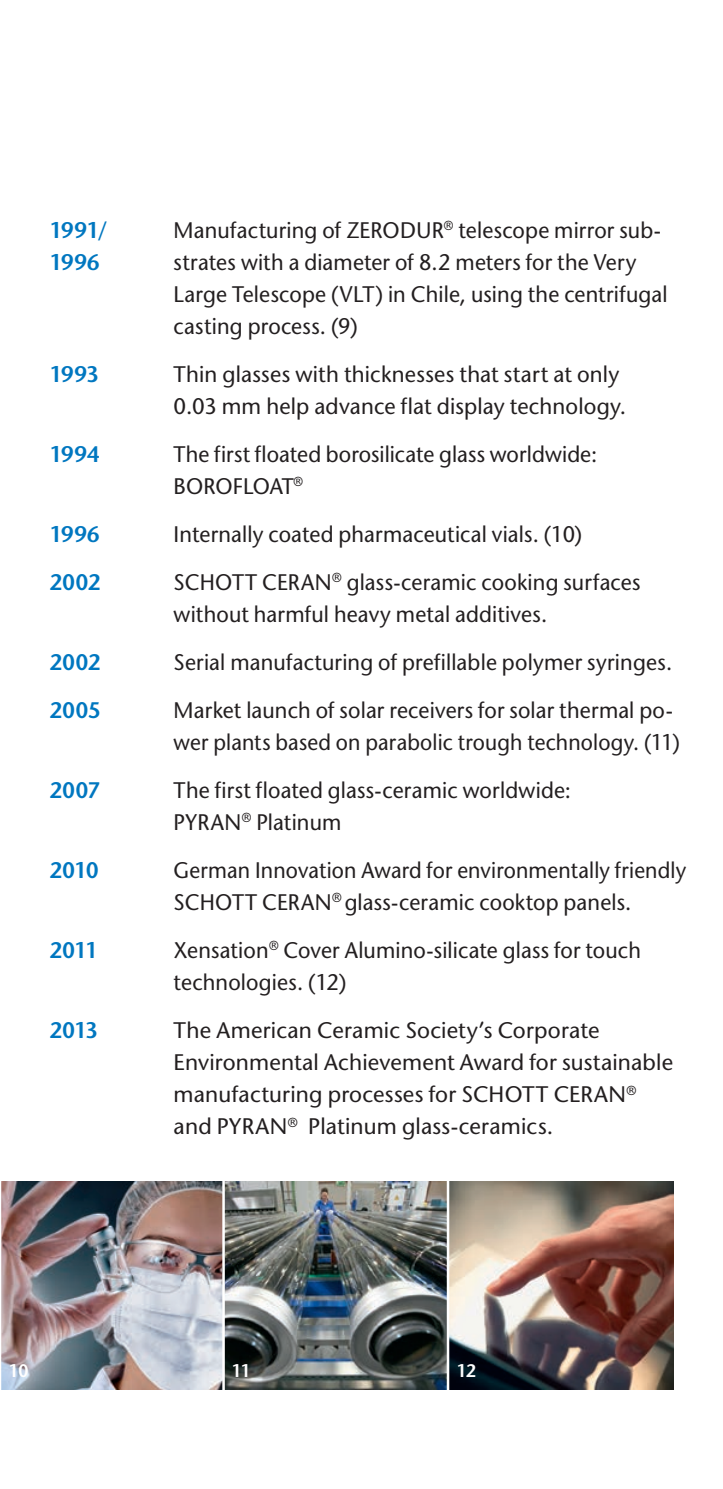
<style>
.page{position:relative;width:723px;height:1489px;background:#fff}
.page>*{position:absolute;margin:0;border:0;box-sizing:border-box;transform-origin:0 0}
.t1{font:500 22.5px/48px "Stone Sans Std";letter-spacing:.005em;color:#231f20;scale:.96 1}
.t2{font:500 22.5px/32px "Stone Sans Std";letter-spacing:.005em;color:#231f20}
.t3{font:500 22.5px/48px "Stone Sans Std";letter-spacing:.005em;color:#231f20;scale:.94 1}
.t4{font:600 22.5px/48px "Stone Sans Std";letter-spacing:.015em;color:#0077c0;scale:.96 1}
.t5{font:600 18px "Stone Sans Std";color:#fff;scale:.96 1}
</style>
<div class="page">
<img style="left:1px;top:1181px;width:672px;height:208px">
<hr style="left:222px;top:1165px;width:3px;height:227px;background:#fff">
<hr style="left:447px;top:1165px;width:2px;height:227px;background:#fff">
<p class="t4" style="left:50px;top:214px;width:62px;line-height:32px">1991/<br>1996</p>
<p class="t4" style="left:50px;top:350px;width:53px">1993</p>
<p class="t4" style="left:50px;top:430px;width:53px">1994</p>
<p class="t4" style="left:50px;top:510px;width:54px">1996<br>2002</p>
<p class="t4" style="left:50px;top:638px;width:55px">2002<br>2005</p>
<p class="t4" style="left:50px;top:766px;width:54px">2007</p>
<p class="t4" style="left:50px;top:846px;width:53px">2010</p>
<p class="t4" style="left:50px;top:926px;width:51px">2011</p>
<p class="t4" style="left:50px;top:1006px;width:52px">2013</p>
<p class="t1" style="left:174px;top:214px;width:516px;line-height:32px">Manufacturing of ZERODUR<sup>®</sup> telescope mirror sub&shy;strates with a diameter of 8.2 meters for the Very Large Telescope (VLT) in Chile, using the centrifugal casting process. (9)</p>
<p class="t2" style="left:174px;top:358px;width:454px">Thin glasses with thicknesses that start at only<br>0.03 mm help advance flat display technology.</p>
<p class="t1" style="left:174px;top:438px;width:443px;line-height:32px">The first floated borosilicate glass worldwide:<br>BOROFLOAT<sup>®</sup></p>
<p class="t1" style="left:174px;top:510px;width:488px">Internally coated pharmaceutical vials. (10)<br>SCHOTT CERAN<sup>®</sup> glass-ceramic cooking surfaces</p>
<p class="t1" style="left:174px;top:590px;width:521px">without harmful heavy metal additives.<br>Serial manufacturing of prefillable polymer syringes.<br>Market launch of solar receivers for solar thermal po-</p>
<p class="t3" style="left:174px;top:718px;width:540px">wer plants based on parabolic trough technology. (11)<br>The first floated glass-ceramic worldwide:</p>
<p class="t1" style="left:174px;top:798px;width:535px">PYRAN<sup>®</sup> Platinum<br>German Innovation Award for environmentally friendly</p>
<p class="t1" style="left:174px;top:878px;width:488px">SCHOTT CERAN<sup>®</sup> glass-ceramic cooktop panels.<br>Xensation<sup>®</sup> Cover Alumino-silicate glass for touch</p>
<p class="t1" style="left:174px;top:958px;width:445px">technologies. (12)<br>The American Ceramic Society’s Corporate</p>
<p class="t2" style="left:174px;top:1046px;width:501px">Environmental Achievement Award for sustainable manufacturing processes for SCHOTT CERAN<sup>® </sup>and PYRAN<sup>®</sup> Platinum glass-ceramics.</p>
<p class="t5" style="left:9px;top:1359px;width:22px">10</p>
<p class="t5" style="left:232px;top:1359px;width:21px">11</p>
<p class="t5" style="left:456px;top:1359px;width:22px">12</p>
</div>
